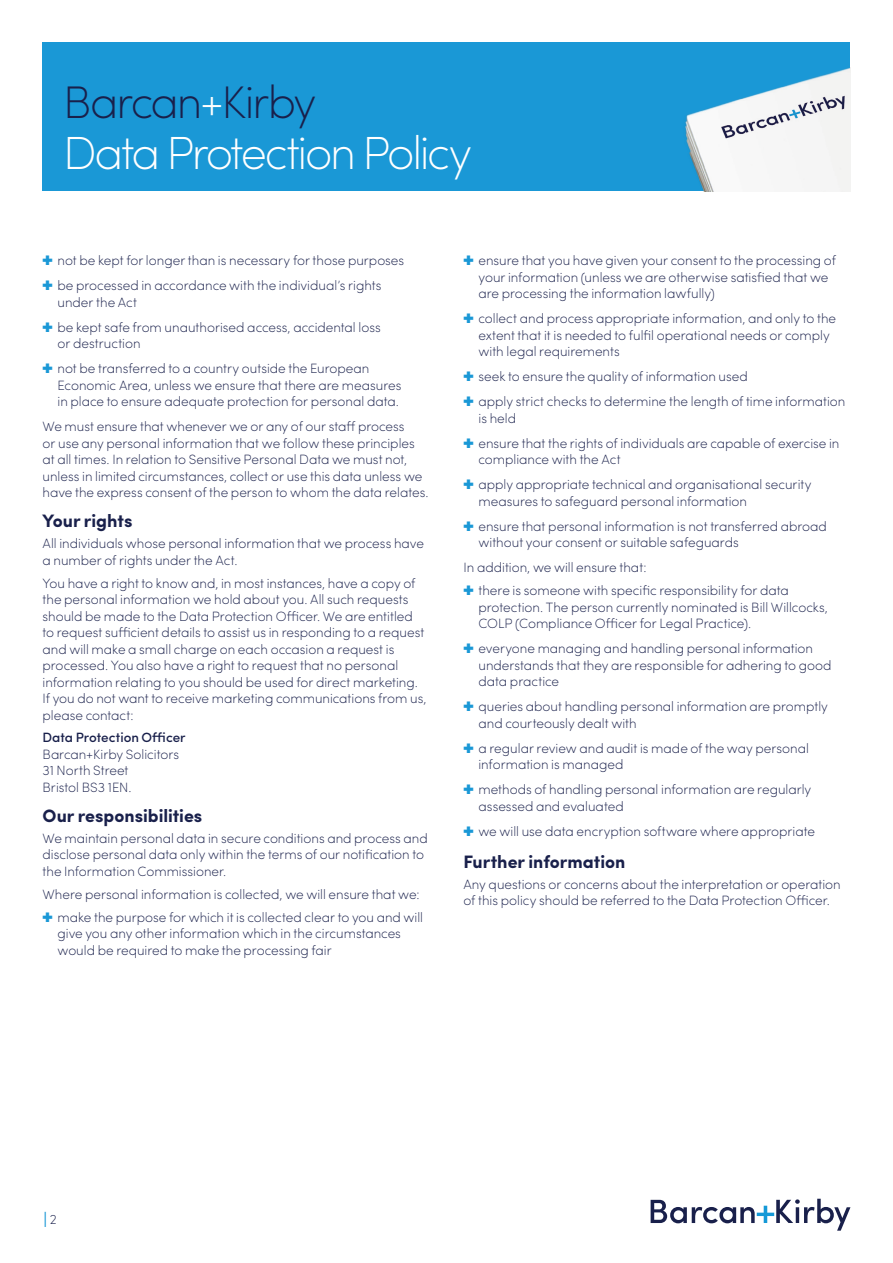
<style>
.page{position:relative;width:893px;height:1263px;background:#fff}
.page>*{position:absolute;margin:0;border:0;box-sizing:border-box;transform-origin:0 0}
.t1{font:200 46.5px "Sofia Pro";letter-spacing:-.055em;color:#fff}
.t2{font:200 45.75px "Sofia Pro";letter-spacing:-.045em;color:#19204b}
.t3{font:700 18px "Sofia Pro";color:#19204b}
.t4{font:500 16.5px "Sofia Pro";color:#1a98d6}
.t5{font:200 13.5px/16.5px "Sofia Pro";color:#19204b}
.t6{font:500 13.5px "Sofia Pro";color:#19204b}
.s1{color:#fff}
.s2{color:#1a98d6}
.s3{font-weight:200;font-size:13.5px;color:#19204b}
</style>
<div class="page">
<div style="left:43px;top:43px;width:807px;height:148px;background:#1a98d6"></div>
<img style="left:685px;top:67px;width:165px;height:124px">
<svg style="left:651px;top:1199px;width:199px;height:32px"></svg>
<h2 class="t2" style="left:63px;top:71px;width:255px">Barcan<span class="s1">+</span>Kirby</h2>
<h1 class="t1" style="left:63px;top:120px;width:410px">Data Protection Policy</h1>
<p class="t5" style="left:43px;top:247px;width:363px;line-height:25px"><span class="s2">✚</span> not be kept for longer than is necessary for those purposes <span class="s2">✚</span> be processed in accordance with the individual’s rights</p>
<p class="t5" style="left:43px;top:289px;width:340px;line-height:25px;text-indent:15px">under the Act<br><span class="s2">✚</span> be kept safe from unauthorised access, accidental loss</p>
<p class="t5" style="left:43px;top:330px;width:328px;line-height:25px;text-indent:15px">or destruction<br><span class="s2">✚</span> not be transferred to a country outside the European</p>
<p class="t5" style="left:58px;top:376px;width:345px">Economic Area, unless we ensure that there are measures in place to ensure adequate protection for personal data.</p>
<p class="t5" style="left:43px;top:418px;width:388px">We must ensure that whenever we or any of our staff process<br>or use any personal information that we follow these principles at all times. In relation to Sensitive Personal Data we must not, unless in limited circumstances, collect or use this data unless we have the express consent of the person to whom the data relates.</p>
<h3 class="t3" style="left:43px;top:507px;width:91px">Your rights</h3>
<p class="t5" style="left:43px;top:534px;width:383px">All individuals whose personal information that we process have a number of rights under the Act.</p>
<p class="t5" style="left:43px;top:574px;width:386px">You have a right to know and, in most instances, have a copy of the personal information we hold about you. All such requests should be made to the Data Protection Officer. We are entitled to request sufficient details to assist us in responding to a request and will make a small charge on each occasion a request is processed. You also have a right to request that no personal information relating to you should be used for direct marketing.<br>If you do not want to receive marketing communications from us, please contact:</p>
<p class="t6" style="left:43px;top:728px;width:145px">Data Protection Officer</p>
<p class="t5" style="left:43px;top:745px;width:138px">Barcan+Kirby Solicitors<br>31 North Street<br>Bristol BS3 1EN.</p>
<h3 class="t3" style="left:43px;top:802px;width:161px">Our responsibilities</h3>
<p class="t5" style="left:43px;top:829px;width:387px">We maintain personal data in secure conditions and process and disclose personal data only within the terms of our notification to the Information Commissioner.</p>
<p class="t5" style="left:43px;top:882px;width:382px;line-height:23px">Where personal information is collected, we will ensure that we: <span class="s2">✚</span> make the purpose for which it is collected clear to you and will</p>
<p class="t5" style="left:58px;top:924px;width:345px">give you any other information which in the circumstances would be required to make the processing fair</p>
<p class="t5" style="left:478px;top:252px;width:359px;text-indent:-15px"><span class="s2">✚</span> ensure that you have given your consent to the processing of your information (unless we are otherwise satisfied that we are processing the information lawfully)</p>
<p class="t5" style="left:478px;top:310px;width:359px;text-indent:-15px"><span class="s2">✚</span> collect and process appropriate information, and only to the extent that it is needed to fulfil operational needs or comply with legal requirements</p>
<p class="t5" style="left:463px;top:363px;width:383px;line-height:25px"><span class="s2">✚</span> seek to ensure the quality of information used<br><span class="s2">✚</span> apply strict checks to determine the length of time information</p>
<p class="t5" style="left:463px;top:405px;width:377px;line-height:25px;text-indent:15px">is held<br><span class="s2">✚</span> ensure that the rights of individuals are capable of exercise in</p>
<p class="t5" style="left:463px;top:446px;width:350px;line-height:25px;text-indent:15px">compliance with the Act<br><span class="s2">✚</span> apply appropriate technical and organisational security</p>
<p class="t5" style="left:463px;top:488px;width:365px;line-height:25px;text-indent:15px">measures to safeguard personal information<br><span class="s2">✚</span> ensure that personal information is not transferred abroad</p>
<p class="t5" style="left:463px;top:529px;width:277px;line-height:25px;text-indent:15px">without your consent or suitable safeguards<br>In addition, we will ensure that:</p>
<p class="t5" style="left:478px;top:581px;width:351px;text-indent:-15px"><span class="s2">✚</span> there is someone with specific responsibility for data protection. The person currently nominated is Bill Willcocks,<br>COLP (Compliance Officer for Legal Practice).</p>
<p class="t5" style="left:478px;top:639px;width:355px;text-indent:-15px"><span class="s2">✚</span> everyone managing and handling personal information understands that they are responsible for adhering to good data practice</p>
<p class="t5" style="left:478px;top:697px;width:351px;text-indent:-15px"><span class="s2">✚</span> queries about handling personal information are promptly and courteously dealt with</p>
<p class="t5" style="left:478px;top:739px;width:332px;text-indent:-15px"><span class="s2">✚</span> a regular review and audit is made of the way personal information is managed</p>
<p class="t5" style="left:478px;top:780px;width:334px;text-indent:-15px"><span class="s2">✚</span> methods of handling personal information are regularly assessed and evaluated</p>
<p class="t5" style="left:463px;top:822px;width:353px"><span class="s2">✚</span> we will use data encryption software where appropriate</p>
<h3 class="t3" style="left:463px;top:848px;width:163px">Further information</h3>
<p class="t5" style="left:463px;top:875px;width:379px">Any questions or concerns about the interpretation or operation of this policy should be referred to the Data Protection Officer.</p>
<p class="t4" style="left:43px;top:1207px;width:15px">| <span class="s3">2</span></p>
</div>
